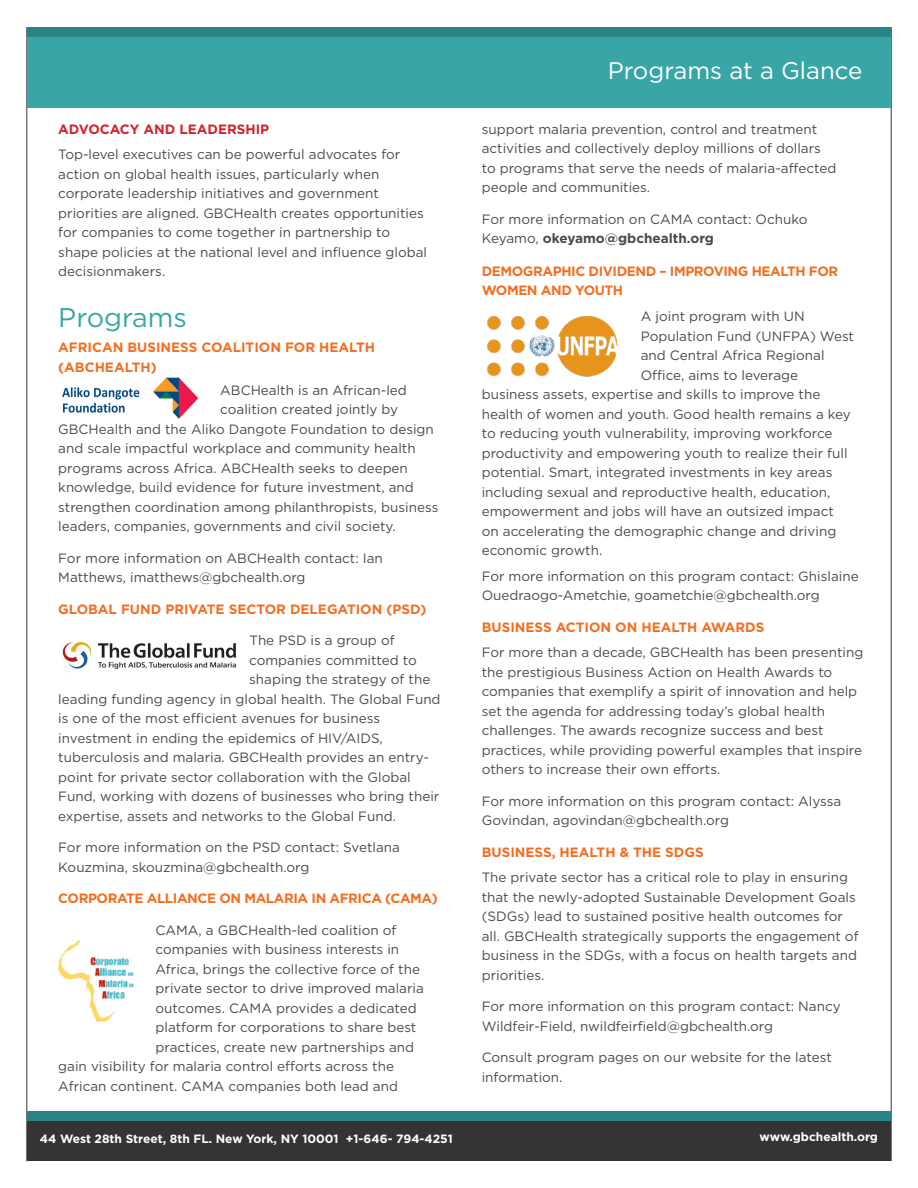
<style>
.page{position:relative;width:918px;height:1188px;background:#fff}
.page>*{position:absolute;margin:0;border:0;box-sizing:border-box;transform-origin:0 0}
.t1{font:27px "Gotham";color:#38a5a7}
.t2{font:24px "Gotham";color:#fff}
.t3{font:13.5px/19.5px "Gotham";color:#494a4b}
.t4{font:700 13.5px/19.5px "Gotham";letter-spacing:-.01em;color:#f36e21}
.t5{font:700 13.5px/19.5px "Gotham";letter-spacing:-.03em;color:#f36e21}
.t6{font:700 13.5px "Gotham";color:#d1232a}
.t7{font:700 12px "Gotham";color:#fff}
.s1{font-weight:700}
</style>
<div class="page">
<hr style="left:26px;top:27px;width:1px;height:1134px;background:#363334">
<hr style="left:891px;top:27px;width:1px;height:1134px;background:#363334">
<div style="left:27px;top:27px;width:864px;height:81px;background:#38a5a7"></div>
<div style="left:27px;top:27px;width:864px;height:10px;background:#298486"></div>
<div style="left:27px;top:1120px;width:864px;height:41px;background:#363334"></div>
<div style="left:27px;top:1111px;width:864px;height:9px;background:#298486"></div>
<img style="left:62px;top:641px;width:174px;height:29px">
<img style="left:487px;top:316px;width:131px;height:61px">
<img style="left:58px;top:940px;width:76px;height:82px">
<img style="left:62px;top:377px;width:137px;height:42px">
<p class="t6" style="left:58px;top:121px;width:212px">ADVOCACY AND LEADERSHIP</p>
<p class="t3" style="left:58px;top:145px;width:370px">Top-level executives can be powerful advocates for action on global health issues, particularly when corporate leadership initiatives and government priorities are aligned. GBCHealth creates opportunities for companies to come together in partnership to shape policies at the national level and influence global decisionmakers.</p>
<p class="t1" style="left:58px;top:301px;width:130px">Programs</p>
<p class="t4" style="left:58px;top:338px;width:318px">AFRICAN BUSINESS COALITION FOR HEALTH (ABCHEALTH)</p>
<p class="t3" style="left:220px;top:380px;width:188px">ABCHealth is an African-led</p>
<p class="t3" style="left:220px;top:400px;width:179px">coalition created jointly by</p>
<p class="t3" style="left:58px;top:419px;width:377px">GBCHealth and the Aliko Dangote Foundation to design</p>
<p class="t3" style="left:58px;top:439px;width:359px">and scale impactful workplace and community health</p>
<p class="t3" style="left:58px;top:458px;width:351px">programs across Africa. ABCHealth seeks to deepen</p>
<p class="t3" style="left:58px;top:478px;width:357px">knowledge, build evidence for future investment, and</p>
<p class="t3" style="left:58px;top:497px;width:382px">strengthen coordination among philanthropists, business</p>
<p class="t3" style="left:58px;top:517px;width:339px">leaders, companies, governments and civil society.</p>
<p class="t3" style="left:58px;top:548px;width:326px">For more information on ABCHealth contact: Ian<br>Matthews, imatthews@gbchealth.org</p>
<p class="t4" style="left:58px;top:599px;width:370px">GLOBAL FUND PRIVATE SECTOR DELEGATION (PSD)</p>
<p class="t3" style="left:249px;top:631px;width:147px">The PSD is a group of</p>
<p class="t3" style="left:249px;top:650px;width:169px">companies committed to</p>
<p class="t3" style="left:249px;top:670px;width:183px">shaping the strategy of the</p>
<p class="t3" style="left:58px;top:689px;width:384px">leading funding agency in global health. The Global Fund</p>
<p class="t3" style="left:58px;top:709px;width:323px">is one of the most efficient avenues for business</p>
<p class="t3" style="left:58px;top:728px;width:326px">investment in ending the epidemics of HIV/AIDS,</p>
<p class="t3" style="left:58px;top:748px;width:372px">tuberculosis and malaria. GBCHealth provides an entry-</p>
<p class="t3" style="left:58px;top:767px;width:354px">point for private sector collaboration with the Global</p>
<p class="t3" style="left:58px;top:787px;width:383px">Fund, working with dozens of businesses who bring their</p>
<p class="t3" style="left:58px;top:806px;width:339px">expertise, assets and networks to the Global Fund.</p>
<p class="t3" style="left:58px;top:838px;width:343px">For more information on the PSD contact: Svetlana<br>Kouzmina, skouzmina@gbchealth.org</p>
<p class="t5" style="left:58px;top:889px;width:381px">CORPORATE ALLIANCE ON MALARIA IN AFRICA (CAMA)</p>
<p class="t3" style="left:156px;top:920px;width:242px">CAMA, a GBCHealth-led coalition of</p>
<p class="t3" style="left:156px;top:940px;width:245px">companies with business interests in</p>
<p class="t3" style="left:156px;top:959px;width:266px">Africa, brings the collective force of the</p>
<p class="t3" style="left:156px;top:979px;width:270px">private sector to drive improved malaria</p>
<p class="t3" style="left:156px;top:998px;width:263px">outcomes. CAMA provides a dedicated</p>
<p class="t3" style="left:156px;top:1018px;width:262px">platform for corporations to share best</p>
<p class="t3" style="left:156px;top:1037px;width:260px">practices, create new partnerships and</p>
<p class="t3" style="left:58px;top:1057px;width:337px">gain visibility for malaria control efforts across the</p>
<p class="t3" style="left:58px;top:1076px;width:341px">African continent. CAMA companies both lead and</p>
<p class="t2" style="left:608px;top:56px;width:256px">Programs at a Glance</p>
<p class="t3" style="left:482px;top:119px;width:356px">support malaria prevention, control and treatment activities and collectively deploy millions of dollars to programs that serve the needs of malaria-affected people and communities.</p>
<p class="t3" style="left:482px;top:209px;width:327px">For more information on CAMA contact: Ochuko<br>Keyamo, <span class="s1">okeyamo@gbchealth.org</span></p>
<p class="t5" style="left:482px;top:261px;width:358px">DEMOGRAPHIC DIVIDEND – IMPROVING HEALTH FOR<br>WOMEN AND YOUTH</p>
<p class="t3" style="left:641px;top:307px;width:165px">A joint program with UN</p>
<p class="t3" style="left:641px;top:326px;width:215px">Population Fund (UNFPA) West</p>
<p class="t3" style="left:641px;top:346px;width:185px">and Central Africa Regional</p>
<p class="t3" style="left:641px;top:365px;width:159px">Office, aims to leverage</p>
<p class="t3" style="left:482px;top:385px;width:340px">business assets, expertise and skills to improve the</p>
<p class="t3" style="left:482px;top:404px;width:371px">health of women and youth. Good health remains a key</p>
<p class="t3" style="left:482px;top:424px;width:352px">to reducing youth vulnerability, improving workforce</p>
<p class="t3" style="left:482px;top:443px;width:367px">productivity and empowering youth to realize their full</p>
<p class="t3" style="left:482px;top:463px;width:352px">potential. Smart, integrated investments in key areas</p>
<p class="t3" style="left:482px;top:482px;width:350px">including sexual and reproductive health, education,</p>
<p class="t3" style="left:482px;top:502px;width:354px">empowerment and jobs will have an outsized impact</p>
<p class="t3" style="left:482px;top:521px;width:356px">on accelerating the demographic change and driving</p>
<p class="t3" style="left:482px;top:541px;width:122px">economic growth.</p>
<p class="t3" style="left:482px;top:566px;width:378px">For more information on this program contact: Ghislaine<br>Ouedraogo-Ametchie, goametchie@gbchealth.org</p>
<p class="t4" style="left:482px;top:617px;width:284px">BUSINESS ACTION ON HEALTH AWARDS</p>
<p class="t3" style="left:482px;top:643px;width:383px">For more than a decade, GBCHealth has been presenting the prestigious Business Action on Health Awards to companies that exemplify a spirit of innovation and help set the agenda for addressing today’s global health challenges. The awards recognize success and best practices, while providing powerful examples that inspire others to increase their own efforts.</p>
<p class="t3" style="left:482px;top:791px;width:361px">For more information on this program contact: Alyssa<br>Govindan, agovindan@gbchealth.org</p>
<p class="t4" style="left:482px;top:842px;width:223px">BUSINESS, HEALTH &amp; THE SDGS</p>
<p class="t3" style="left:482px;top:868px;width:378px">The private sector has a critical role to play in ensuring that the newly-adopted Sustainable Development Goals (SDGs) lead to sustained positive health outcomes for all. GBCHealth strategically supports the engagement of business in the SDGs, with a focus on health targets and priorities.</p>
<p class="t3" style="left:482px;top:997px;width:360px">For more information on this program contact: Nancy<br>Wildfeir-Field, nwildfeirfield@gbchealth.org</p>
<p class="t3" style="left:482px;top:1048px;width:352px">Consult program pages on our website for the latest information.</p>
<p class="t7" style="left:40px;top:1132px;width:414px">44 West 28th Street, 8th FL. New York, NY 10001 +1-646- 794-4251</p>
<p class="t7" style="left:760px;top:1129px;width:120px">www.gbchealth.org</p>
</div>
